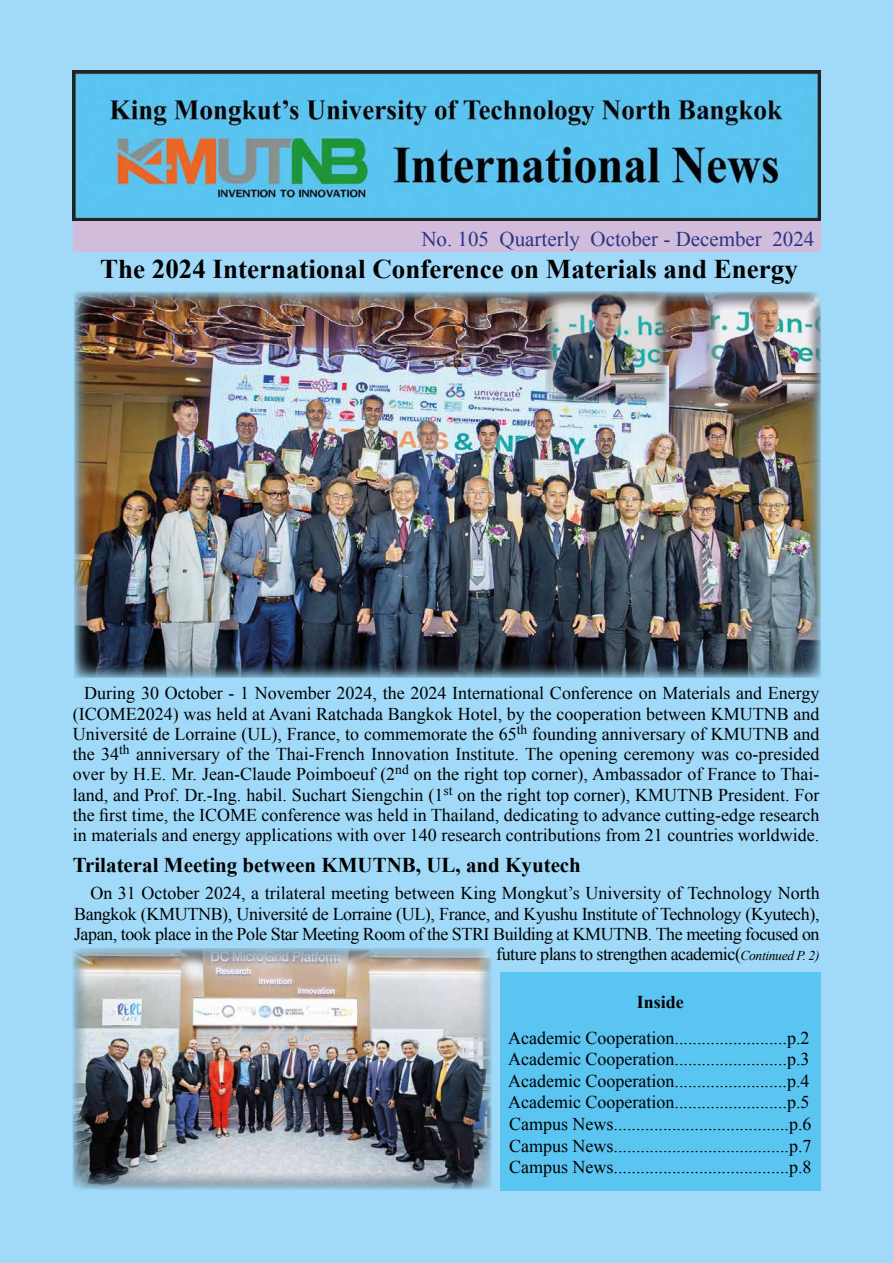
<style>
.page{position:relative;width:893px;height:1263px;background:#a1daf8}
.page>*{position:absolute;margin:0;border:0;box-sizing:border-box;transform-origin:0 0}
.t1{font:700 27px "Times New Roman";color:#000}
.t2{font:700 21px "Times New Roman";color:#000}
.t3{font:21px "Times New Roman";color:#283583}
.t4{font:18px/20.2px "Times New Roman";letter-spacing:-.02em;color:#000;text-align:justify}
.t5{font:700 18px "Times New Roman";color:#000}
.s1{font-style:italic;font-size:13.5px}
</style>
<div class="page">
<div style="left:73px;top:221px;width:748px;height:31px;background:#d1bcdc"></div>
<div style="left:500px;top:972px;width:321px;height:219px;background:#5bc5f2"></div>
<img style="left:72px;top:70px;width:749px;height:151px">
<div style="left:73px;top:291px;width:748px;height:387px;background:#000;opacity:.5"></div>
<div style="left:704px;top:292px;width:118px;height:113px;background:#000;opacity:.5"></div>
<div style="left:544px;top:291px;width:123px;height:113px;background:#000;opacity:.5"></div>
<div style="left:71px;top:947px;width:422px;height:243px;background:#000;opacity:.5"></div>
<p class="t3" style="left:421px;top:225px;width:395px">No. 105 Quarterly October - December 2024</p>
<h1 class="t1" style="left:100px;top:250px;width:699px">The 2024 International Conference on Materials and Energy</h1>
<p class="t4" style="left:73px;top:683px;width:748px;text-indent:11px">During 30 October - 1 November 2024, the 2024 International Conference on Materials and Energy (ICOME2024) was held at Avani Ratchada Bangkok Hotel, by the cooperation between KMUTNB and Université de Lorraine (UL), France, to commemorate the 65<sup>th</sup> founding anniversary of KMUTNB and the 34<sup>th</sup> anniversary of the Thai-French Innovation Institute. The opening ceremony was co-presided over by H.E. Mr. Jean-Claude Poimboeuf (2<sup>nd</sup> on the right top corner), Ambassador of France to Thai&shy;land, and Prof. Dr.-Ing. habil. Suchart Siengchin (1<sup>st</sup> on the right top corner), KMUTNB President. For the first time, the ICOME conference was held in Thailand, dedicating to advance cutting-edge research in materials and energy applications with over 140 research contributions from 21 countries worldwide.</p>
<p class="t2" style="left:73px;top:850px;width:510px">Trilateral Meeting between KMUTNB, UL, and Kyutech</p>
<p class="t4" style="left:74px;top:883px;width:747px;text-align:right">On 31 October 2024, a trilateral meeting between King Mongkut’s University of Technology North Bangkok (KMUTNB), Université de Lorraine (UL), France, and Kyushu Institute of Technology (Kyutech), Japan, took place in the Pole Star Meeting Room of the STRI Building at KMUTNB. The meeting focused on future plans to strengthen academic(<span class="s1">Continued P. 2)</span></p>
<p class="t5" style="left:637px;top:989px;width:49px">Inside</p>
<p class="t4" style="left:508px;top:1026px;width:305px;line-height:21.6px">Academic Cooperation.........................p.2<br>Academic Cooperation.........................p.3<br>Academic Cooperation.........................p.4<br>Academic Cooperation.........................p.5<br>Campus News.......................................p.6<br>Campus News.......................................p.7<br>Campus News.......................................p.8</p>
</div>
